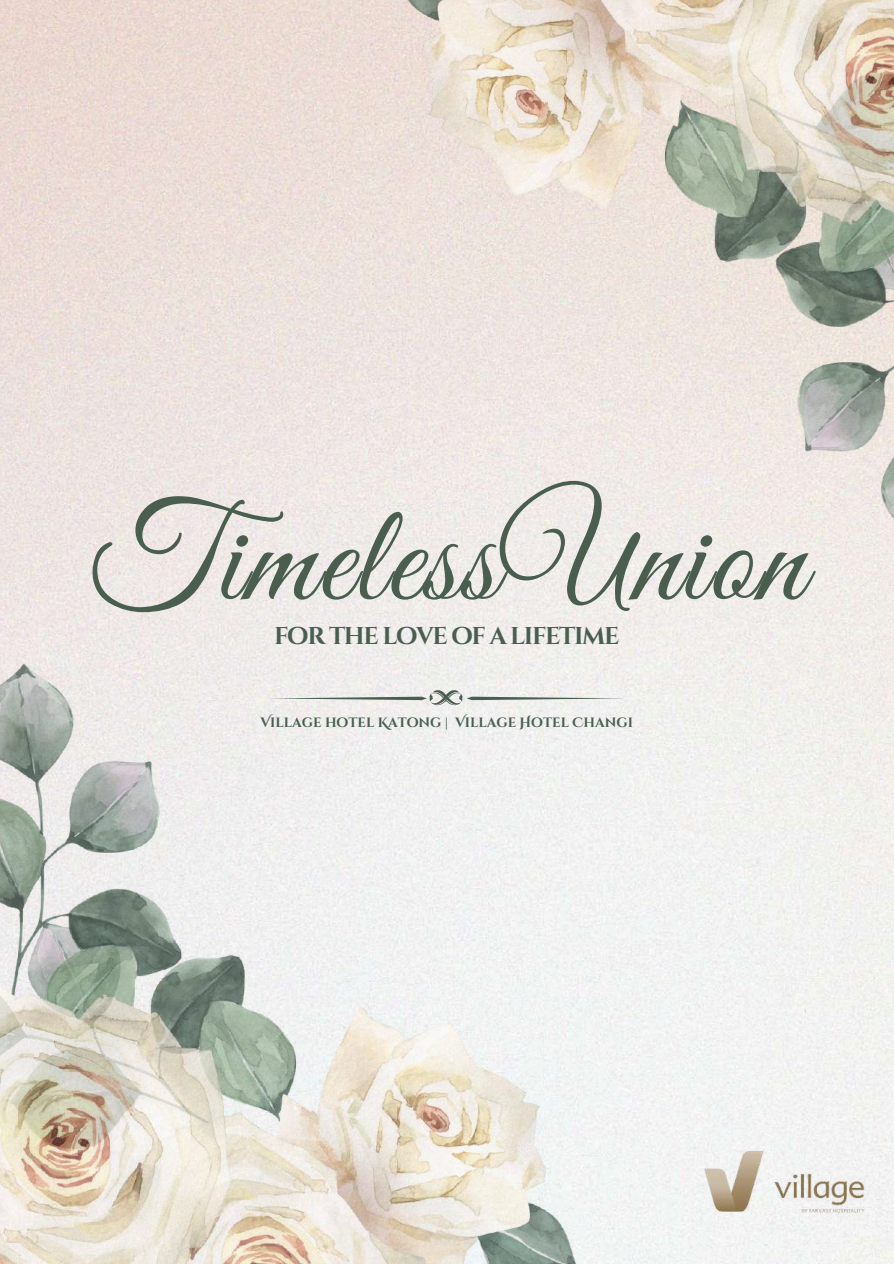
<style>
.page{position:relative;width:894px;height:1264px;background:#fff}
.page>*{position:absolute;margin:0;border:0;box-sizing:border-box;transform-origin:0 0}
.t1{font:139.05px "Great Vibes";letter-spacing:.02em;color:#495e4f}
.t2{font:700 24.3px "Cinzel Decorative";letter-spacing:-.055em;color:#495e4f}
.t3{font:700 13.5px "Cinzel Decorative";color:#495e4f}
</style>
<div class="page">
<img style="left:0;top:0;width:893px;height:1263px">
<img style="left:422px;top:921px;width:156px;height:342px">
<img style="left:390px;top:0;width:151px;height:294px">
<img style="left:0;top:664px;width:422px;height:599px">
<img style="left:541px;top:0;width:352px;height:545px">
<img style="left:674px;top:1109px;width:219px;height:154px">
<svg style="left:268px;top:690px;width:356px;height:15px"></svg>
<h1 class="t1" style="left:88px;top:480px;width:718px">TimelessUnion</h1>
<h2 class="t2" style="left:274px;top:620px;width:347px">for the love of a lifetime</h2>
<p class="t3" style="left:260px;top:714px;width:374px">Village hotel Katong | Village Hotel Changi</p>
</div>
